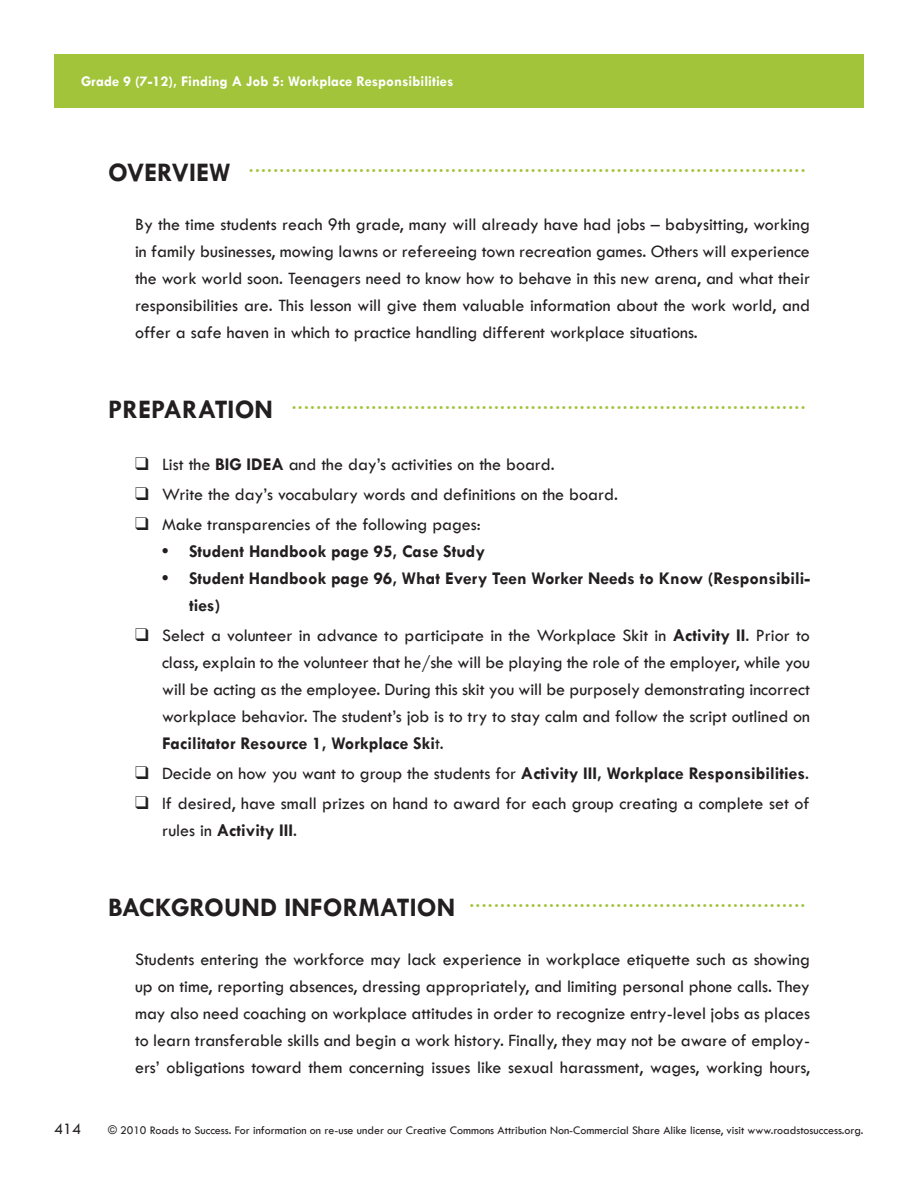
<style>
.page{position:relative;width:918px;height:1188px;background:#fff}
.page>*{position:absolute;margin:0;border:0;box-sizing:border-box;transform-origin:0 0}
.LO_Head1{font:700 18.75px "Tw Cen";color:#a1c43a}
.LO_TextFirst{font:18px/27px "Tw Cen";color:#231f20;text-align:justify}
.LO_Checkbox{font:18px/27px "Tw Cen";color:#231f20;text-align:justify}
.LO_Bullet{font:700 18px/27px "Tw Cen";color:#231f20}
.t1{font:16.5px "Tw Cen";color:#231f20}
.t2{font:700 15px "Tw Cen";color:#fff}
.t3{font:12px "Tw Cen";color:#231f20}
.s1{font-size:27px;color:#231f20}
.s2{font-weight:700}
</style>
<div class="page">
<div style="left:54px;top:54px;width:810px;height:54px;background:#a1c43a"></div>
<p class="t2" style="left:81px;top:72px;width:374px">Grade 9 (7-12), Finding A Job 5: Workplace Responsibilities</p>
<p class="LO_Head1" style="left:108px;top:155px;width:699px"><span class="s1">OVERVIEW</span> ...........................................................................................</p>
<p class="LO_TextFirst" style="left:135px;top:211px;width:677px">By the time students reach 9th grade, many will already have had jobs – babysitting, working in family businesses, mowing lawns or refereeing town recreation games. Others will experience the work world soon. Teenagers need to know how to behave in this new arena, and what their responsibilities are. This lesson will give them valuable information about the work world, and offer a safe haven in which to practice handling different workplace situations.</p>
<p class="LO_Head1" style="left:108px;top:392px;width:699px"><span class="s1">PREPARATION</span> ....................................................................................</p>
<p class="LO_Checkbox" style="left:135px;top:451px;width:421px">❑ List the <span class="s2">BIG IDEA</span> and the day’s activities on the board.</p>
<p class="LO_Checkbox" style="left:135px;top:481px;width:484px">❑ Write the day’s vocabulary words and definitions on the board.</p>
<p class="LO_Checkbox" style="left:135px;top:511px;width:347px">❑ Make transparencies of the following pages:</p>
<p class="LO_Bullet" style="left:162px;top:537px;width:325px">• Student Handbook page 95, Case Study</p>
<p class="LO_Bullet" style="left:189px;top:564px;width:623px;text-indent:-27px">• Student Handbook page 96, What Every Teen Worker Needs to Know (Responsibili&shy;ties)</p>
<p class="LO_Checkbox" style="left:162px;top:622px;width:650px;text-indent:-27px">❑ Select a volunteer in advance to participate in the Workplace Skit in <span class="s2">Activity II</span>. Prior to class, explain to the volunteer that he/she will be playing the role of the employer, while you will be acting as the employee. During this skit you will be purposely demonstrating incorrect workplace behavior. The student’s job is to try to stay calm and follow the script outlined on <span class="s2">Facilitator Resource 1, Workplace Ski</span>t.</p>
<p class="LO_Checkbox" style="left:135px;top:760px;width:676px">❑ Decide on how you want to group the students for <span class="s2">Activity III, Workplace Responsibilities</span>.</p>
<p class="LO_Checkbox" style="left:162px;top:790px;width:649px;text-indent:-27px">❑ If desired, have small prizes on hand to award for each group creating a complete set of rules in <span class="s2">Activity III</span>.</p>
<p class="LO_Head1" style="left:108px;top:890px;width:699px"><span class="s1">BACKGROUND INFORMATION</span> .......................................................</p>
<p class="LO_TextFirst" style="left:135px;top:946px;width:677px">Students entering the workforce may lack experience in workplace etiquette such as showing up on time, reporting absences, dressing appropriately, and limiting personal phone calls. They may also need coaching on workplace attitudes in order to recognize entry-level jobs as places to learn transferable skills and begin a work history. Finally, they may not be aware of employ&shy;ers’ obligations toward them concerning issues like sexual harassment, wages, working hours,</p>
<p class="t1" style="left:54px;top:1119px;width:29px">414</p>
<p class="t3" style="left:108px;top:1123px;width:757px">© 2010 Roads to Success. For information on re-use under our Creative Commons Attribution Non-Commercial Share Alike license, visit www.roadstosuccess.org.</p>
</div>
